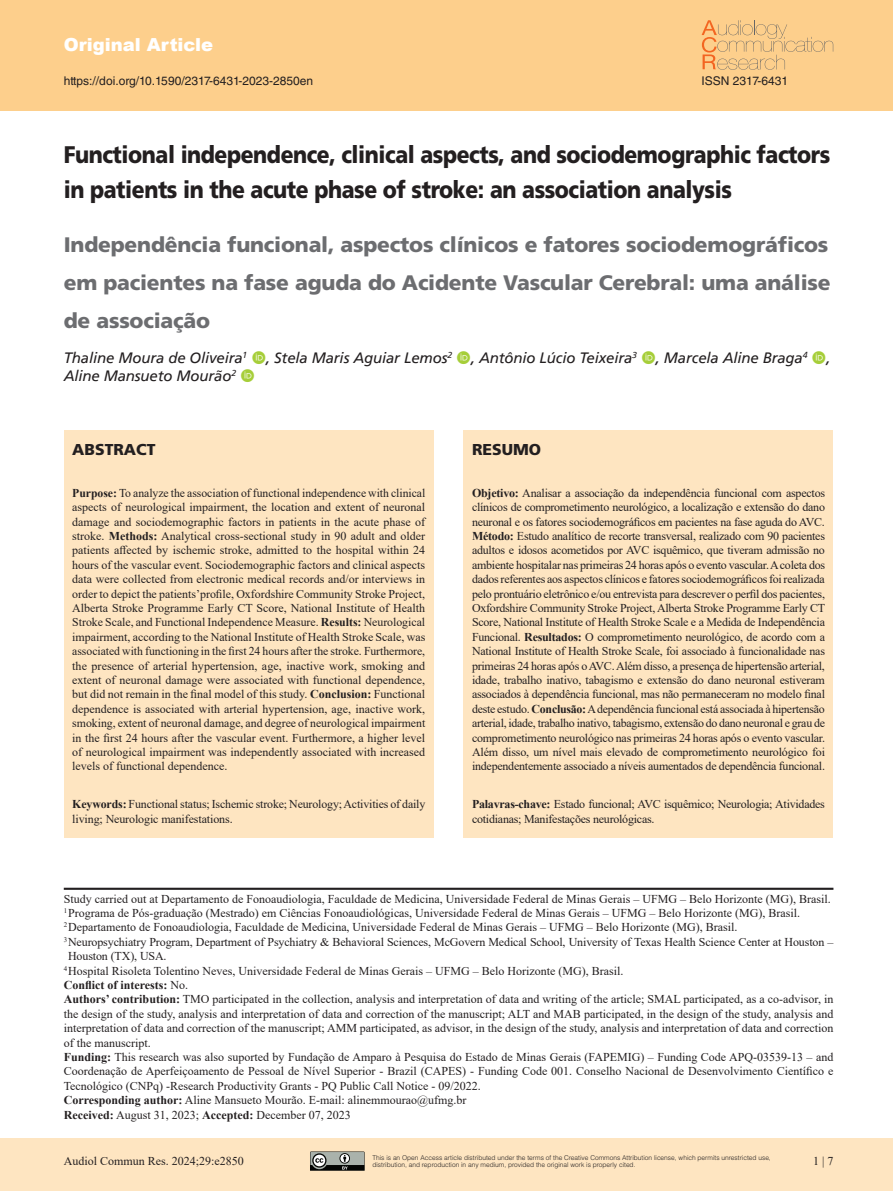
<style>
.page{position:relative;width:893px;height:1191px;background:#fff}
.page>*{position:absolute;margin:0;border:0;box-sizing:border-box;transform-origin:0 0}
.ArticleTitle{font:900 24px/34.5px "Frutiger LT Std";letter-spacing:-.02em;color:#231f20;scale:.88 1}
.ArticleTitle-Trans1{font:900 21px/37.5px "Frutiger LT Std";letter-spacing:-.01em;color:#6c6d70;text-align:justify}
.t1{font:900 18px "Arial";color:#fff}
.AbstractTitle{font:900 15.75px "Frutiger LT Std";color:#231f20}
.AbstractTitle-Trans1{font:900 15.75px "Frutiger LT Std";color:#231f20}
.Authors{font:italic 15px "Frutiger LT";letter-spacing:-.01em;color:#231f20}
.Abstract-Trans1{font:12px/14.4px "Times New Roman";letter-spacing:-.02em;color:#231f20;text-align:justify}
.Abstract{font:12px/14.4px "Times New Roman";color:#231f20;text-align:justify}
.Affiliations{font:12px/14.4px "Times New Roman";color:#231f20}
.fnAuthor-notesContri{font:12px/14.4px "Times New Roman";color:#231f20;text-align:justify}
.fnFinancial-disclosu{font:12px/14.4px "Times New Roman";color:#231f20;text-align:justify}
.fnArticleOther{font:12px "Times New Roman";color:#231f20}
.Keywords-Trans1{font:12px/14.4px "Times New Roman";letter-spacing:-.02em;color:#231f20}
.Keywords{font:12px/14.4px "Times New Roman";letter-spacing:-.01em;color:#231f20}
.Correspondence{font:12px "Times New Roman";color:#231f20}
.t2{font:12px "Helvetica LT Std";color:#231f20}
.History{font:12px "Times New Roman";color:#231f20}
.Abstract-Trans1-2{font:12px "Times New Roman";color:#231f20}
.fnConflict{font:700 12px "Times New Roman";color:#231f20}
.t3{font:300 6.6px/7.9px "Helvetica LT Std";color:#231f20}
.s1{font-weight:700}
.s2{font-weight:400}
</style>
<div class="page">
<div style="left:0;top:0;width:893px;height:111px;background:#fdcf8c"></div>
<svg style="left:702px;top:20px;width:131px;height:50px"></svg>
<div style="left:0;top:1138px;width:893px;height:53px;background:#fee5c1"></div>
<svg style="left:310px;top:1151px;width:55px;height:20px"></svg>
<div style="left:64px;top:430px;width:370px;height:408px;background:#fee5c1"></div>
<div style="left:463px;top:430px;width:370px;height:408px;background:#fee5c1"></div>
<hr style="left:64px;top:887px;width:769px;height:3px;background:#231f20">
<h3 class="t1" style="left:64px;top:32px;width:151px">Original Article</h3>
<p class="t2" style="left:64px;top:74px;width:251px">https://doi.org/10.1590/2317-6431-2023-2850en</p>
<p class="t2" style="left:701px;top:74px;width:88px">ISSN 2317-6431</p>
<p class="ArticleTitle" style="left:64px;top:138px;width:873px">Functional independence, clinical aspects, and sociodemographic factors in patients in the acute phase of stroke: an association analysis</p>
<p class="ArticleTitle-Trans1" style="left:64px;top:226px;width:768px">Independência funcional, aspectos clínicos e fatores sociodemográficos em pacientes na fase aguda do Acidente Vascular Cerebral: uma análise de associação</p>
<p class="Authors" style="left:64px;top:348px;width:185px">Thaline Moura de Oliveira<sup>1</sup></p>
<p class="Authors" style="left:266px;top:348px;width:188px">, Stela Maris Aguiar Lemos<sup>2</sup></p>
<p class="Authors" style="left:471px;top:348px;width:168px">, Antônio Lúcio Teixeira<sup>3</sup></p>
<p class="Authors" style="left:656px;top:348px;width:153px">, Marcela Aline Braga<sup>4</sup></p>
<p class="Authors" style="left:826px;top:348px;width:6px">,</p>
<p class="Authors" style="left:64px;top:366px;width:174px">Aline Mansueto Mourão<sup>2</sup></p>
<p class="AbstractTitle" style="left:72px;top:439px;width:85px">ABSTRACT</p>
<p class="Abstract" style="left:72px;top:485px;width:355px"><span class="s1">Purpose:</span> To analyze the association of functional independence with clinical aspects of neurological impairment, the location and extent of neuronal damage and sociodemographic factors in patients in the acute phase of stroke. <span class="s1">Methods:</span> Analytical cross-sectional study in 90 adult and older patients affected by ischemic stroke, admitted to the hospital within 24 hours of the vascular event. Sociodemographic factors and clinical aspects data were collected from electronic medical records and/or interviews in order to depict the patients’profile, Oxfordshire Community Stroke Project, Alberta Stroke Programme Early CT Score, National Institute of Health Stroke Scale, and Functional Independence Measure. <span class="s1">Results:</span> Neurological impairment, according to the National Institute of Health Stroke Scale, was associated with functioning in the first 24 hours after the stroke. Furthermore, the presence of arterial hypertension, age, inactive work, smoking and extent of neuronal damage were associated with functional dependence, but did not remain in the final model of this study. <span class="s1">Conclusion:</span> Functional dependence is associated with arterial hypertension, age, inactive work, smoking, extent of neuronal damage, and degree of neurological impairment in the first 24 hours after the vascular event. Furthermore, a higher level of neurological impairment was independently associated with increased levels of functional dependence.</p>
<p class="Keywords" style="left:72px;top:796px;width:355px"><span class="s1">Keywords:</span> Functional status; Ischemic stroke; Neurology; Activities of daily living; Neurologic manifestations.</p>
<p class="AbstractTitle-Trans1" style="left:472px;top:439px;width:71px">RESUMO</p>
<p class="Abstract-Trans1" style="left:472px;top:485px;width:355px"><span class="s1">Objetivo:</span> Analisar a associação da independência funcional com aspectos clínicos de comprometimento neurológico, a localização e extensão do dano neuronal e os fatores sociodemográficos em pacientes na fase aguda do AVC.<br><span class="s1">Método:</span> Estudo analítico de recorte transversal, realizado com 90 pacientes adultos e idosos acometidos por AVC isquêmico, que tiveram admissão no ambiente hospitalar nas primeiras 24 horas após o evento vascular. A coleta dos dados referentes aos aspectos clínicos e fatores sociodemográficos foi realizada pelo prontuário eletrônico e/ou entrevista para descrever o perfil dos pacientes, Oxfordshire Community Stroke Project, Alberta Stroke Programme Early CT Score, National Institute of Health Stroke Scale e a Medida de Independência Funcional. <span class="s1">Resultados:</span> O comprometimento neurológico, de acordo com a National Institute of Health Stroke Scale, foi associado à funcionalidade nas primeiras 24 horas após o AVC. Além disso, a presença de hipertensão arterial, idade, trabalho inativo, tabagismo e extensão do dano neuronal estiveram associados à dependência funcional, mas não permaneceram no modelo final deste estudo. <span class="s1">Conclusão:</span> A dependência funcional está associada à hipertensão arterial, idade, trabalho inativo, tabagismo, extensão do dano neuronal e grau de comprometimento neurológico nas primeiras 24 horas após o evento vascular.<br>Além disso, um nível mais elevado de comprometimento neurológico foi independentemente associado a níveis aumentados de dependência funcional.</p>
<p class="Keywords-Trans1" style="left:472px;top:796px;width:354px"><span class="s1">Palavras-chave:</span> Estado funcional; AVC isquêmico; Neurologia; Atividades cotidianas; Manifestações neurológicas.</p>
<p class="fnArticleOther" style="left:64px;top:890px;width:768px">Study carried out at Departamento de Fonoaudiologia, Faculdade de Medicina, Universidade Federal de Minas Gerais – UFMG – Belo Horizonte (MG), Brasil.</p>
<p class="Affiliations" style="left:64px;top:905px;width:738px"><sup>1</sup>Programa de Pós-graduação (Mestrado) em Ciências Fonoaudiológicas, Universidade Federal de Minas Gerais – UFMG – Belo Horizonte (MG), Brasil.</p>
<p class="Affiliations" style="left:64px;top:919px;width:675px"><sup>2</sup>Departamento de Fonoaudiologia, Faculdade de Medicina, Universidade Federal de Minas Gerais – UFMG – Belo Horizonte (MG), Brasil.</p>
<p class="Affiliations" style="left:68px;top:934px;width:767px;text-indent:-4px"><sup>3</sup>Neuropsychiatry Program, Department of Psychiatry &amp; Behavioral Sciences, McGovern Medical School, University of Texas Health Science Center at Houston –<br>Houston (TX), USA.</p>
<p class="Affiliations" style="left:64px;top:963px;width:561px"><sup>4</sup>Hospital Risoleta Tolentino Neves, Universidade Federal de Minas Gerais – UFMG – Belo Horizonte (MG), Brasil.</p>
<p class="fnConflict" style="left:64px;top:976px;width:126px">Conflict of interests: <span class="s2">No.</span></p>
<p class="fnAuthor-notesContri" style="left:64px;top:991px;width:771px"><span class="s1">Authors’ contribution:</span> TMO participated in the collection, analysis and interpretation of data and writing of the article; SMAL participated, as a co-advisor, in the design of the study, analysis and interpretation of data and correction of the manuscript; ALT and MAB participated, in the design of the study, analysis and interpretation of data and correction of the manuscript; AMM participated, as advisor, in the design of the study, analysis and interpretation of data and correction of the manuscript.</p>
<p class="fnFinancial-disclosu" style="left:64px;top:1049px;width:771px"><span class="s1">Funding:</span> This research was also suported by Fundação de Amparo à Pesquisa do Estado de Minas Gerais (FAPEMIG) – Funding Code APQ-03539-13 – and Coordenação de Aperfeiçoamento de Pessoal de Nível Superior - Brazil (CAPES) - Funding Code 001. Conselho Nacional de Desenvolvimento Científico e Tecnológico (CNPq) -Research Productivity Grants - PQ Public Call Notice - 09/2022.</p>
<p class="Correspondence" style="left:64px;top:1091px;width:404px"><span class="s1">Corresponding author:</span> Aline Mansueto Mourão. E-mail: alinemmourao@ufmg.br</p>
<p class="History" style="left:64px;top:1106px;width:288px"><span class="s1">Received:</span> August 31, 2023; <span class="s1">Accepted:</span> December 07, 2023</p>
<p class="t3" style="left:372px;top:1153px;width:400px">This is an Open Access article distributed under the terms of the Creative Commons Attribution license, which permits unrestricted use, distribution, and reproduction in any medium, provided the original work is properly cited.</p>
<p class="Abstract-Trans1-2" style="left:64px;top:1152px;width:182px">Audiol Commun Res. 2024;29:e2850</p>
<p class="Abstract-Trans1" style="left:813px;top:1153px;width:22px">1 | 7</p>
</div>
